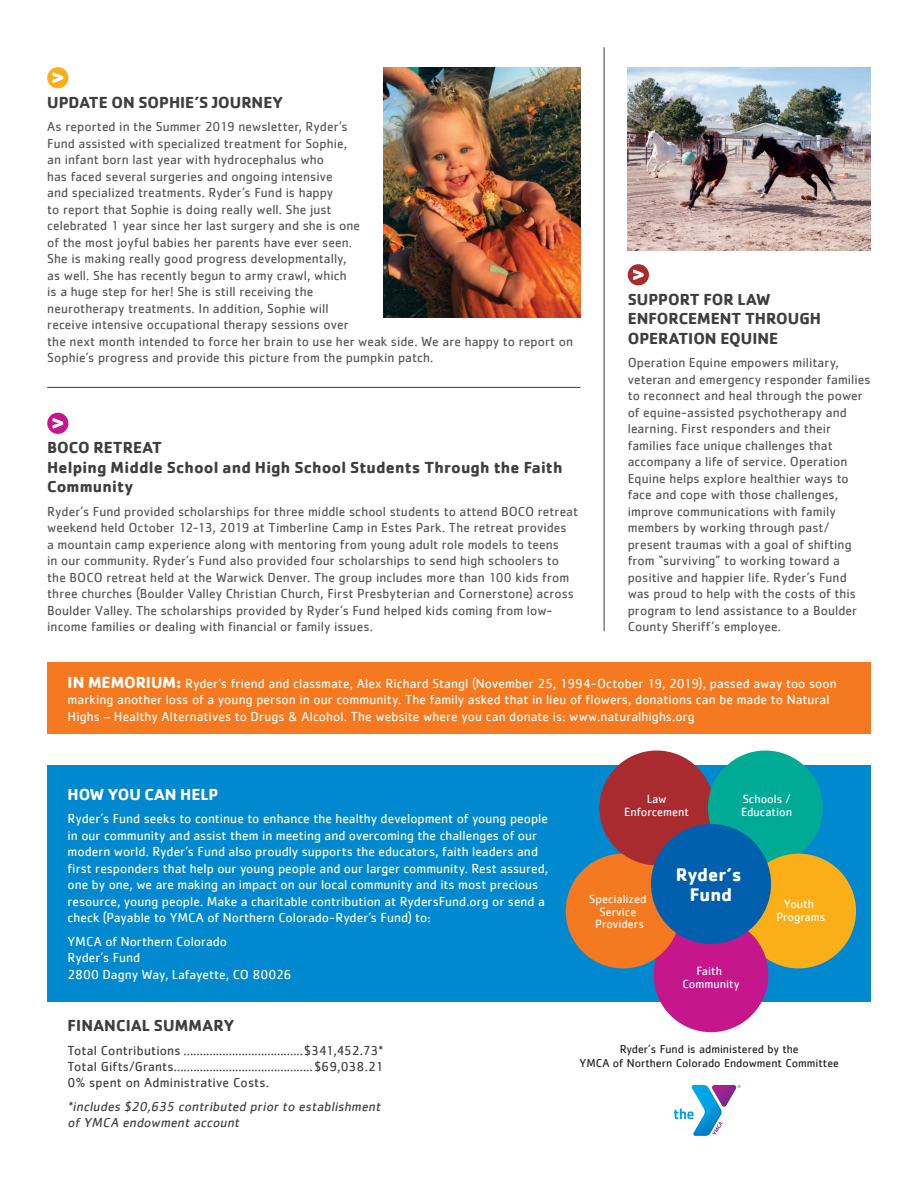
<style>
.page{position:relative;width:918px;height:1188px;background:#fff}
.page>*{position:absolute;margin:0;border:0;box-sizing:border-box;transform-origin:0 0}
.t1{font:700 18.9px "Cachet";color:#fff}
.t2{font:700 16.5px/19.5px "Cachet";letter-spacing:.005em;color:#3e3e3f}
.t3{font:700 16.5px "Cachet";letter-spacing:-.005em;color:#fff}
.t4{font:13.5px/16.5px "Cachet";letter-spacing:.005em;color:#545557}
.t5{font:13.5px/16.5px "Cachet";color:#fff}
.t6{font:13.5px/16.5px "Cachet";letter-spacing:.015em;color:#3e3e3f;text-align:justify}
.t7{font:italic 13.5px/16.5px "Cachet";color:#3e3e3f}
.t8{font:12.3px/12.8px "Cachet";color:#fff;text-align:center}
.t9{font:11.85px/14.2px "Cachet";color:#231f20;text-align:center}
.s1{font-weight:700;font-size:16.5px}
</style>
<div class="page">
<div style="left:47px;top:765px;width:824px;height:237px;background:#0089cf"></div>
<div style="left:708px;top:751px;width:115px;height:114px;background:#00ab95;border-radius:50%"></div>
<div style="left:741px;top:854px;width:115px;height:114px;background:#faaf18;border-radius:50%"></div>
<div style="left:654px;top:917px;width:114px;height:115px;background:#c5168c;border-radius:50%"></div>
<div style="left:566px;top:854px;width:114px;height:114px;background:#f47921;border-radius:50%"></div>
<div style="left:599px;top:751px;width:115px;height:114px;background:#a92b30;border-radius:50%"></div>
<svg style="left:708px;top:757px;width:31px;height:74px"></svg>
<div style="left:651px;top:824px;width:120px;height:120px;background:#0160ae;border-radius:50%"></div>
<svg style="left:674px;top:1085px;width:66px;height:51px"></svg>
<hr style="left:604px;top:47px;width:1px;height:584px;background:#3e3e3f">
<div style="left:47px;top:67px;width:21px;height:21px;background:#faaf18;border-radius:50%"></div>
<svg style="left:53px;top:73px;width:10px;height:10px"></svg>
<img style="left:383px;top:67px;width:197px;height:251px">
<hr style="left:47px;top:387px;width:533px;height:1px;background:#3e3e3f">
<div style="left:628px;top:264px;width:21px;height:21px;background:#a92b30;border-radius:50%"></div>
<svg style="left:633px;top:270px;width:11px;height:10px"></svg>
<div style="left:47px;top:663px;width:824px;height:71px;background:#f47921"></div>
<div style="left:47px;top:413px;width:21px;height:21px;background:#c5168c;border-radius:50%"></div>
<svg style="left:53px;top:418px;width:10px;height:11px"></svg>
<img style="left:628px;top:67px;width:243px;height:184px">
<p class="t2" style="left:47px;top:92px;width:237px">UPDATE ON SOPHIE’S JOURNEY</p>
<p class="t4" style="left:47px;top:118px;width:527px">As reported in the Summer 2019 newsletter, Ryder’s<br>Fund assisted with specialized treatment for Sophie,<br>an infant born last year with hydrocephalus who<br>has faced several surgeries and ongoing intensive<br>and specialized treatments. Ryder’s Fund is happy<br>to report that Sophie is doing really well. She just<br>celebrated 1 year since her last surgery and she is one<br>of the most joyful babies her parents have ever seen.<br>She is making really good progress developmentally,<br>as well. She has recently begun to army crawl, which<br>is a huge step for her! She is still receiving the<br>neurotherapy treatments. In addition, Sophie will<br>receive intensive occupational therapy sessions over<br>the next month intended to force her brain to use her weak side. We are happy to report on Sophie’s progress and provide this picture from the pumpkin patch.</p>
<p class="t2" style="left:47px;top:438px;width:517px">BOCO RETREAT<br>Helping Middle School and High School Students Through the Faith<br>Community</p>
<p class="t4" style="left:47px;top:503px;width:532px">Ryder’s Fund provided scholarships for three middle school students to attend BOCO retreat weekend held October 12-13, 2019 at Timberline Camp in Estes Park. The retreat provides<br>a mountain camp experience along with mentoring from young adult role models to teens<br>in our community. Ryder’s Fund also provided four scholarships to send high schoolers to the BOCO retreat held at the Warwick Denver. The group includes more than 100 kids from three churches (Boulder Valley Christian Church, First Presbyterian and Cornerstone) across Boulder Valley. The scholarships provided by Ryder’s Fund helped kids coming from low&shy;income families or dealing with financial or family issues.</p>
<p class="t2" style="left:628px;top:289px;width:195px">SUPPORT FOR LAW<br>ENFORCEMENT THROUGH<br>OPERATION EQUINE</p>
<p class="t4" style="left:628px;top:354px;width:244px">Operation Equine empowers military, veteran and emergency responder families to reconnect and heal through the power of equine-assisted psychotherapy and learning. First responders and their families face unique challenges that accompany a life of service. Operation Equine helps explore healthier ways to face and cope with those challenges, improve communications with family members by working through past/ present traumas with a goal of shifting from “surviving” to working toward a positive and happier life. Ryder’s Fund was proud to help with the costs of this program to lend assistance to a Boulder County Sheriff’s employee.</p>
<p class="t5" style="left:68px;top:675px;width:771px"><span class="s1">IN MEMORIUM:</span> Ryder’s friend and classmate, Alex Richard Stangl (November 25, 1994-October 19, 2019), passed away too soon marking another loss of a young person in our community. The family asked that in lieu of flowers, donations can be made to Natural<br>Highs – Healthy Alternatives to Drugs &amp; Alcohol. The website where you can donate is: www.naturalhighs.org</p>
<p class="t3" style="left:68px;top:784px;width:152px">HOW YOU CAN HELP</p>
<p class="t5" style="left:68px;top:810px;width:482px">Ryder’s Fund seeks to continue to enhance the healthy development of young people in our community and assist them in meeting and overcoming the challenges of our modern world. Ryder’s Fund also proudly supports the educators, faith leaders and first responders that help our young people and our larger community. Rest assured, one by one, we are making an impact on our local community and its most precious resource, young people. Make a charitable contribution at RydersFund.org or send a check (Payable to YMCA of Northern Colorado-Ryder’s Fund) to:</p>
<p class="t5" style="left:68px;top:933px;width:226px">YMCA of Northern Colorado<br>Ryder’s Fund<br>2800 Dagny Way, Lafayette, CO 80026</p>
<p class="t2" style="left:68px;top:1015px;width:168px">FINANCIAL SUMMARY</p>
<p class="t6" style="left:68px;top:1041px;width:317px">Total Contributions .....................................$341,452.73* Total Gifts/Grants........................................... $69,038.21<br>0% spent on Administrative Costs.</p>
<p class="t7" style="left:68px;top:1098px;width:317px">*includes $20,635 contributed prior to establishment of YMCA endowment account</p>
<p class="t8" style="left:624px;top:792px;width:66px">Law<br>Enforcement</p>
<p class="t8" style="left:741px;top:792px;width:52px;text-align:left">Schools /<br>Education</p>
<h1 class="t1" style="left:676px;top:863px;width:67px">Ryder’s</h1>
<p class="t8" style="left:589px;top:892px;width:59px">Specialized</p>
<h1 class="t1" style="left:690px;top:882px;width:44px">Fund</h1>
<p class="t8" style="left:595px;top:905px;width:50px">Service<br>Providers</p>
<p class="t8" style="left:682px;top:964px;width:59px">Faith<br>Community</p>
<p class="t8" style="left:776px;top:897px;width:50px">Youth<br>Programs</p>
<p class="t9" style="left:580px;top:1042px;width:261px">Ryder’s Fund is administered by the<br>YMCA of Northern Colorado Endowment Committee</p>
</div>
